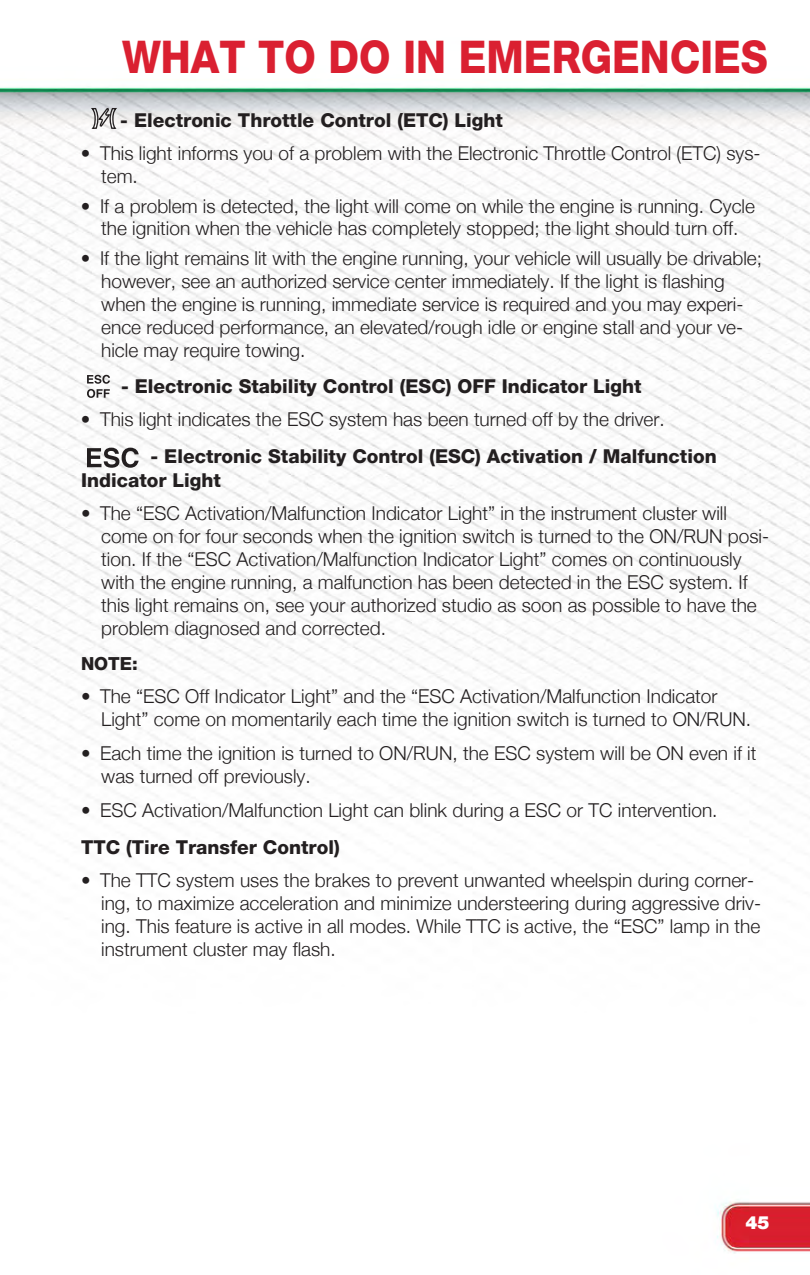
<style>
.page{position:relative;width:810px;height:1275px;background:#fff}
.page>*{position:absolute;margin:0;border:0;box-sizing:border-box;transform-origin:0 0}
.t1{font:45px "ABART Hheavy";color:#da2031;scale:.9 1}
.t2{font:19.12px/22.9px "ABART Hlight";color:#231f20}
.t3{font:19.12px/24.1px "ABART Hheavy";color:#231f20}
.t4{font:18px "ABART Hheavy";color:#231f20}
.t5{font:18px "ABART Hblack";color:#fff}
</style>
<div class="page">
<img style="left:0;top:86px;width:810px;height:1168px">
<svg style="left:90px;top:107px;width:28px;height:123px"></svg>
<svg style="left:87px;top:375px;width:23px;height:23px"></svg>
<svg style="left:87px;top:448px;width:52px;height:20px"></svg>
<h1 class="t1" style="left:122px;top:30px;width:719px">WHAT TO DO IN EMERGENCIES</h1>
<p class="t3" style="left:120px;top:109px;width:384px">- Electronic Throttle Control (ETC) Light</p>
<p class="t2" style="left:101px;top:141px;width:661px;text-indent:-20px">• This light informs you of a problem with the Electronic Throttle Control (ETC) sys&shy;tem.</p>
<p class="t2" style="left:81px;top:194px;width:676px;text-align:center">• If a problem is detected, the light will come on while the engine is running. Cycle the ignition when the vehicle has completely stopped; the light should turn off.</p>
<p class="t2" style="left:101px;top:246px;width:662px;text-indent:-20px">• If the light remains lit with the engine running, your vehicle will usually be drivable; however, see an authorized service center immediately. If the light is flashing when the engine is running, immediate service is required and you may experi&shy;ence reduced performance, an elevated/rough idle or engine stall and your ve&shy;hicle may require towing.</p>
<p class="t3" style="left:121px;top:375px;width:522px">- Electronic Stability Control (ESC) OFF Indicator Light</p>
<p class="t2" style="left:81px;top:408px;width:585px">• This light indicates the ESC system has been turned off by the driver.</p>
<p class="t3" style="left:81px;top:444px;width:637px;text-indent:70px">- Electronic Stability Control (ESC) Activation / Malfunction<br>Indicator Light</p>
<p class="t2" style="left:101px;top:502px;width:670px;text-indent:-20px">• The “ESC Activation/Malfunction Indicator Light” in the instrument cluster will come on for four seconds when the ignition switch is turned to the ON/RUN posi&shy;tion. If the “ESC Activation/Malfunction Indicator Light” comes on continuously with the engine running, a malfunction has been detected in the ESC system. If this light remains on, see your authorized studio as soon as possible to have the problem diagnosed and corrected.</p>
<p class="t4" style="left:81px;top:653px;width:58px">NOTE:</p>
<p class="t2" style="left:101px;top:684px;width:651px;text-indent:-20px">• The “ESC Off Indicator Light” and the “ESC Activation/Malfunction Indicator<br>Light” come on momentarily each time the ignition switch is turned to ON/RUN.</p>
<p class="t2" style="left:101px;top:741px;width:657px;text-indent:-20px">• Each time the ignition is turned to ON/RUN, the ESC system will be ON even if it was turned off previously.</p>
<p class="t2" style="left:81px;top:798px;width:638px">• ESC Activation/Malfunction Light can blink during a ESC or TC intervention.</p>
<p class="t3" style="left:81px;top:835px;width:260px">TTC (Tire Transfer Control)</p>
<p class="t2" style="left:101px;top:868px;width:661px;text-indent:-20px">• The TTC system uses the brakes to prevent unwanted wheelspin during corner&shy;ing, to maximize acceleration and minimize understeering during aggressive driv&shy;ing. This feature is active in all modes. While TTC is active, the “ESC” lamp in the instrument cluster may flash.</p>
<p class="t5" style="left:746px;top:1211px;width:25px">45</p>
</div>
